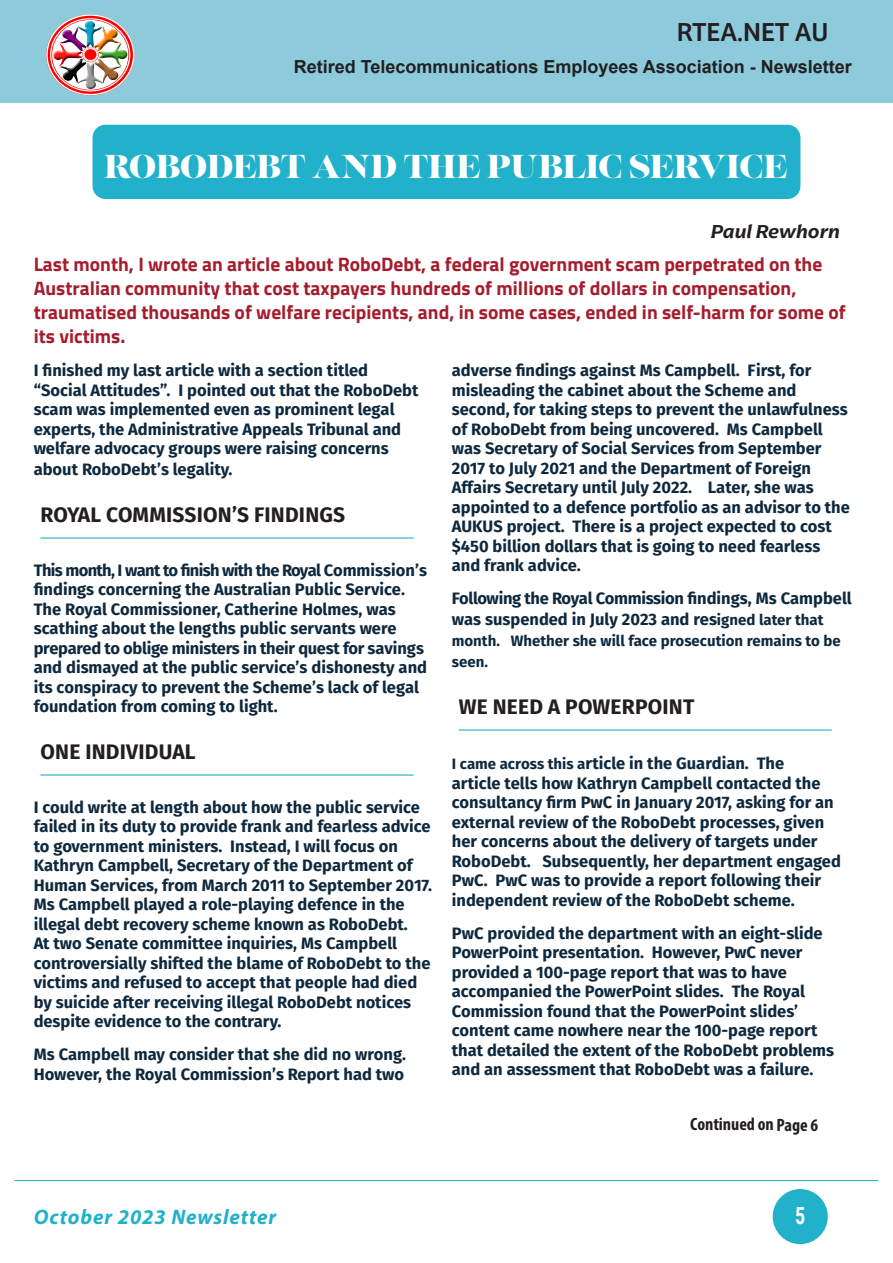
<style>
.page{position:relative;width:893px;height:1263px;background:#fff}
.page>*{position:absolute;margin:0;border:0;box-sizing:border-box;transform-origin:0 0}
.Article_Title{font:33px "Lust";letter-spacing:-.005em;color:#fff}
.t1{font:27px "Bree";color:#231f20}
.t2{font:700 23.7px "Roboto Condensed";color:#fff;scale:.85 1}
.Section_Header{font:700 21px "Fira Sans";letter-spacing:.01em;color:#231f20}
.t3{font:italic 700 21px "Myriad Pro";letter-spacing:.04em;color:#21b1ca}
.Lead_Paragraph{font:700 19.5px/24px "Titillium Web";color:#a51d2d}
.t4{font:italic 600 19.5px "Arpona";color:#231f20}
.t5{font:700 18px "Arial";color:#231f20}
.Continued_On_Label{font:700 condensed 18px "Myriad Pro";letter-spacing:-.01em;color:#231f20}
.Ecosystem_Paragraph_11pt{font:700 16.5px/19.5px "Fira Sans";color:#0e293e}
.Ecosystem_Paragraph_11pt-2{font:700 15px/21px "Fira Sans";color:#0e293e}
.s1{font-size:15px}
</style>
<div class="page">
<hr style="left:14px;top:1180px;width:864px;height:1px;background:#21b1ca">
<div style="left:0;top:0;width:893px;height:102px;background:#8ccadc"></div>
<svg style="left:47px;top:15px;width:87px;height:80px"></svg>
<div style="left:50px;top:18px;width:80px;height:74px;border:1px solid #fff;border-radius:50%"></div>
<div style="left:46px;top:14px;width:88px;height:81px;border:1px solid #fff;border-radius:50%"></div>
<svg style="left:52px;top:20px;width:76px;height:70px"></svg>
<img style="left:53px;top:21px;width:74px;height:68px">
<div style="left:773px;top:1189px;width:55px;height:55px;background:#21b1ca;border-radius:50%"></div>
<div style="left:93px;top:125px;width:707px;height:74px;background:#21b1ca;border-radius:13px"></div>
<hr style="left:40px;top:537px;width:374px;height:2px;background:#21b1ca">
<hr style="left:40px;top:774px;width:374px;height:2px;background:#21b1ca">
<hr style="left:459px;top:729px;width:373px;height:2px;background:#21b1ca">
<h2 class="t1" style="left:677px;top:12px;width:153px">RTEA.NET AU</h2>
<p class="t5" style="left:294px;top:55px;width:560px">Retired Telecommunications Employees Association - Newsletter</p>
<p class="Article_Title" style="left:104px;top:146px;width:685px">ROBODEBT AND THE PUBLIC SERVICE</p>
<p class="t4" style="left:711px;top:220px;width:131px">Paul Rewhorn</p>
<p class="Lead_Paragraph" style="left:34px;top:251px;width:813px">Last month, I wrote an article about RoboDebt, a federal government scam perpetrated on the Australian community that cost taxpayers hundreds of millions of dollars in compensation, traumatised thousands of welfare recipients, and, in some cases, ended in self-harm for some of its victims.</p>
<p class="Ecosystem_Paragraph_11pt" style="left:34px;top:360px;width:386px">I finished my last article with a section titled “Social Attitudes”. I pointed out that the RoboDebt scam was implemented even as prominent legal experts, the Administrative Appeals Tribunal and welfare advocacy groups were raising concerns</p>
<p class="Ecosystem_Paragraph_11pt" style="left:34px;top:459px;width:200px">about RoboDebt’s legality.</p>
<p class="Section_Header" style="left:41px;top:500px;width:306px">ROYAL COMMISSION’S FINDINGS</p>
<p class="Ecosystem_Paragraph_11pt" style="left:34px;top:560px;width:395px">This month, I want to finish with the Royal Commission’s findings concerning the Australian Public Service.<br>The Royal Commissioner, Catherine Holmes, was scathing about the lengths public servants were prepared to oblige ministers in their quest for savings and dismayed at the public service’s dishonesty and its conspiracy to prevent the Scheme’s lack of legal foundation from coming to light.</p>
<p class="Section_Header" style="left:41px;top:737px;width:157px">ONE INDIVIDUAL</p>
<p class="Ecosystem_Paragraph_11pt" style="left:34px;top:797px;width:400px">I could write at length about how the public service failed in its duty to provide frank and fearless advice to government ministers. Instead, I will focus on Kathryn Campbell, Secretary of the Department of Human Services, from March 2011 to September 2017.<br>Ms Campbell played a role-playing defence in the illegal debt recovery scheme known as RoboDebt.<br>At two Senate committee inquiries, Ms Campbell controversially shifted the blame of RoboDebt to the victims and refused to accept that people had died by suicide after receiving illegal RoboDebt notices despite evidence to the contrary.</p>
<p class="Ecosystem_Paragraph_11pt" style="left:34px;top:1044px;width:374px">Ms Campbell may consider that she did no wrong.<br>However, the Royal Commission’s Report had two</p>
<p class="Ecosystem_Paragraph_11pt" style="left:452px;top:360px;width:400px">adverse findings against Ms Campbell. First, for misleading the cabinet about the Scheme and second, for taking steps to prevent the unlawfulness of RoboDebt from being uncovered. Ms Campbell was Secretary of Social Services from September 2017 to July 2021 and the Department of Foreign Affairs Secretary until July 2022. Later, she was appointed to a defence portfolio as an advisor to the AUKUS project. There is a project expected to cost $450 billion dollars that is going to need fearless and frank advice.</p>
<p class="Ecosystem_Paragraph_11pt" style="left:452px;top:588px;width:401px;line-height:21px">Following the Royal Commission findings, Ms Campbell was suspended in July 2023 and res<span class="s1">igned later that</span></p>
<p class="Ecosystem_Paragraph_11pt-2" style="left:452px;top:630px;width:390px">month. Whether she will face prosecution remains to be seen.</p>
<p class="Section_Header" style="left:459px;top:692px;width:237px">WE NEED A POWERPOINT</p>
<p class="Ecosystem_Paragraph_11pt" style="left:452px;top:753px;width:391px"><span class="s1">I came across this a</span>rticle in the Guardian. The<br>article tells how Kathryn Campbell contacted the consultancy firm PwC in January 2017, asking for an external review of the RoboDebt processes, given her concerns about the delivery of targets under RoboDebt. Subsequently, her department engaged PwC. PwC was to provide a report following their independent review of the RoboDebt scheme.</p>
<p class="Ecosystem_Paragraph_11pt" style="left:452px;top:923px;width:384px">PwC provided the department with an eight-slide PowerPoint presentation. However, PwC never provided a 100-page report that was to have accompanied the PowerPoint slides. The Royal Commission found that the PowerPoint slides’ content came nowhere near the 100-page report that detailed the extent of the RoboDebt problems and an assessment that RoboDebt was a failure.</p>
<p class="Continued_On_Label" style="left:690px;top:1113px;width:130px">Continued on Page 6</p>
<p class="t3" style="left:34px;top:1204px;width:244px">October 2023 Newsletter</p>
<h3 class="t2" style="left:795px;top:1199px;width:14px">5</h3>
</div>
